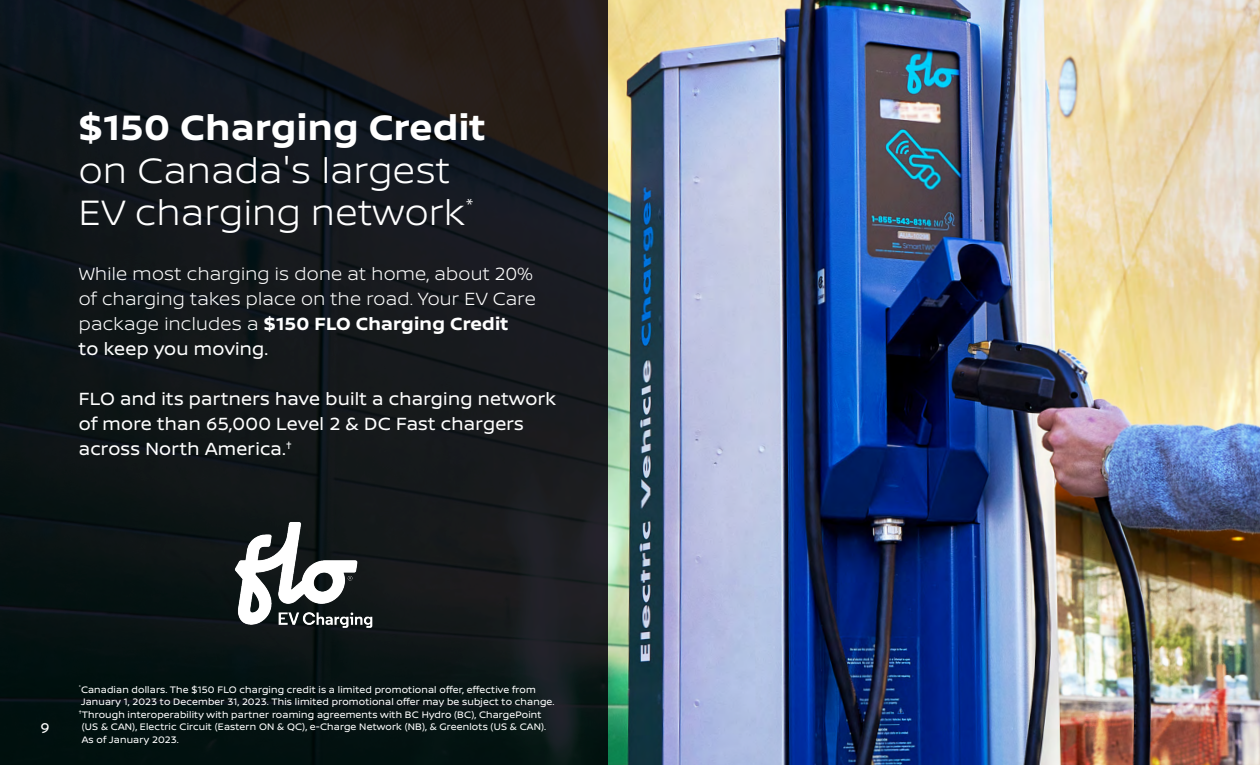
<style>
.page{position:relative;width:1260px;height:765px;background:#fff}
.page>*{position:absolute;margin:0;border:0;box-sizing:border-box;transform-origin:0 0}
.t1{font:300 37.5px/42.5px "Nissan Brand";letter-spacing:.015em;color:#fff}
.t2{font:700 37.5px "Nissan Brand";letter-spacing:.015em;color:#fff}
.t3{font:300 18.75px/25px "Nissan Brand";letter-spacing:.015em;color:#fff}
.t4{font:18.75px/25px "Nissan Brand";letter-spacing:.015em;color:#fff}
.t5{font:15px "Nissan Brand";color:#fff}
.t6{font:10px "Nissan Brand";letter-spacing:.015em;color:#fff}
.s1{font-weight:700}
.s2{font-weight:400}
</style>
<div class="page">
<img style="left:608px;top:0;width:652px;height:765px">
<svg style="left:0;top:0;width:608px;height:765px;background:#111719"></svg>
<img style="left:214px;top:506px;width:179px;height:138px">
<h1 class="t2" style="left:79px;top:101px;width:408px">$150 Charging Credit</h1>
<h1 class="t1" style="left:79px;top:148px;width:396px">on Canada's largest<br>EV charging network<sup>*</sup></h1>
<h2 class="t3" style="left:79px;top:261px;width:459px">While most charging is done at home, about 20% of charging takes place on the road. Your EV Care package includes a <span class="s1">$150 FLO Charging Credit<br></span><span class="s2">to keep you moving.</span></h2>
<h2 class="t4" style="left:79px;top:386px;width:479px">FLO and its partners have built a charging network of more than 65,000 Level 2 &amp; DC Fast chargers across North America.<sup>†</sup></h2>
<h3 class="t5" style="left:40px;top:717px;width:11px">9</h3>
<p class="t6" style="left:79px;top:682px;width:459px"><sup>*</sup>Canadian dollars. The $150 FLO charging credit is a limited promotional offer, effective from</p>
<p class="t6" style="left:81px;top:694px;width:475px">January 1, 2023 to December 31, 2023. This limited promotional offer may be subject to change.</p>
<p class="t6" style="left:79px;top:707px;width:464px"><sup>†</sup>Through interoperability with partner roaming agreements with BC Hydro (BC), ChargePoint</p>
<p class="t6" style="left:82px;top:719px;width:466px">(US &amp; CAN), Electric Circuit (Eastern ON &amp; QC), e-Charge Network (NB), &amp; Greenlots (US &amp; CAN).</p>
<p class="t6" style="left:82px;top:732px;width:99px">As of January 2023.</p>
</div>
